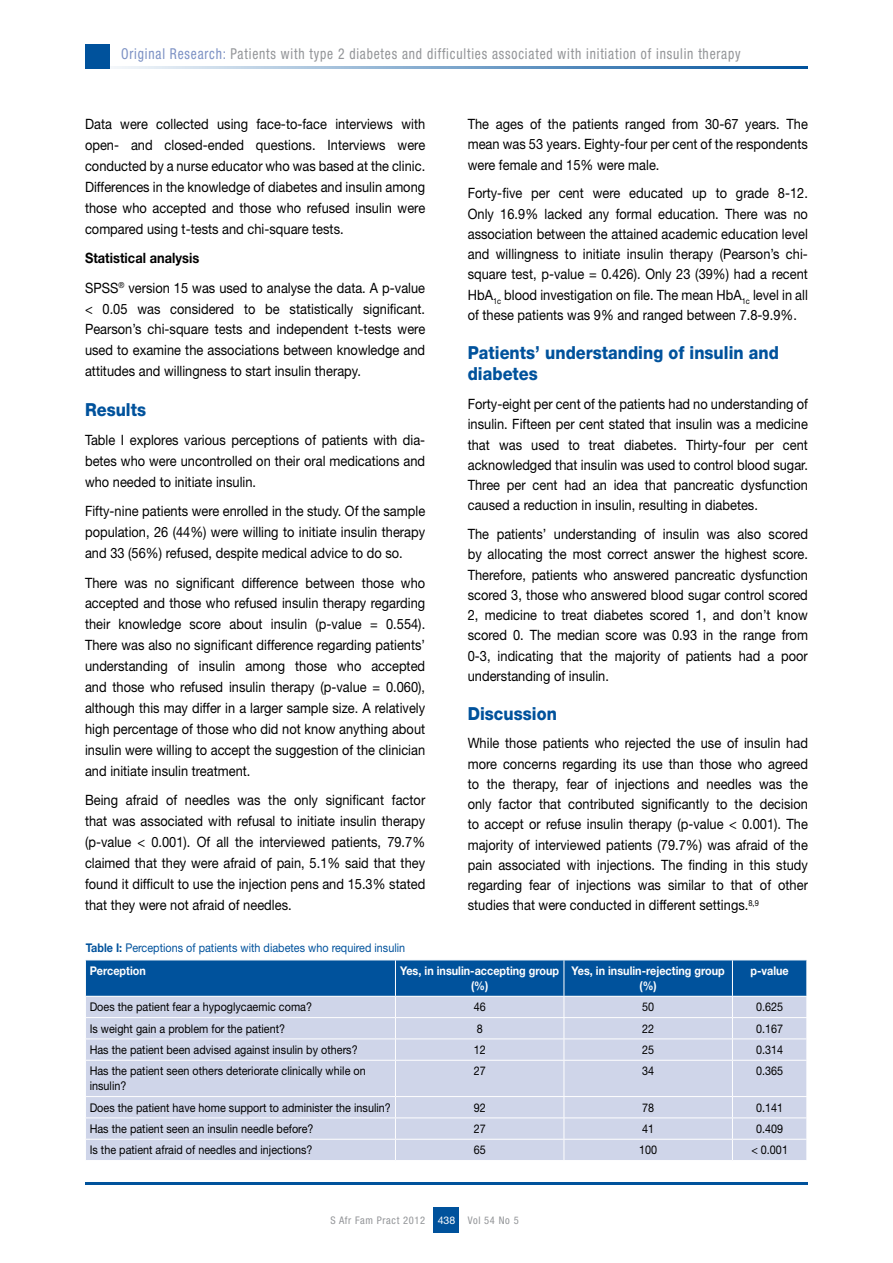
<style>
.page{position:relative;width:893px;height:1263px;background:#fff}
.page>*{position:absolute;margin:0;border:0;box-sizing:border-box;transform-origin:0 0}
.t1{font:800 18px/21.8px "Helvetica Neue LT Std";color:#00529c;scale:.9 1}
.t2{font:condensed 15px "Helvetica Neue LT Std";letter-spacing:.06em;color:#939598;scale:.9 1}
.t3{font:14.25px/20.2px "Helvetica Neue LT Std";color:#000;text-align:justify;scale:.9 1}
.t4{font:12px/15px "Helvetica Neue LT Std";color:#000;scale:.9 1}
.t5{font:700 12px/15px "Helvetica Neue LT Std";color:#fff;text-align:center;scale:.9 1}
.t6{font:12px/23.2px "Helvetica Neue LT Std";color:#00529c;scale:.9 1}
.t7{font:condensed 10.5px "Helvetica Neue LT Std";letter-spacing:.06em;color:#939598}
.s1{color:#7c91c4}
.s2{font-weight:700}
.s3{font-weight:700;color:#fff}
.s4{font-stretch:normal;color:#fff}
</style>
<div class="page">
<hr style="left:85px;top:66px;width:723px;height:2px;background:#00529c">
<div style="left:85px;top:44px;width:24px;height:24px;background:#00529c"></div>
<div style="left:434px;top:1208px;width:25px;height:25px;background:#00529c"></div>
<hr style="left:85px;top:1182px;width:723px;height:2px;background:#00529c">
<div style="left:86px;top:1061px;width:720px;height:99px;background:#cfd5e9"></div>
<svg style="left:85px;top:960px;width:722px;height:100px;background:#88a8ce"></svg>
<hr style="left:395px;top:1060px;width:1px;height:36px;background:#fff">
<hr style="left:564px;top:1060px;width:1px;height:36px;background:#fff">
<hr style="left:732px;top:1060px;width:1px;height:36px;background:#fff">
<hr style="left:85px;top:1096px;width:310px;height:1px;background:#fff">
<hr style="left:395px;top:1096px;width:169px;height:1px;background:#fff">
<hr style="left:564px;top:1096px;width:168px;height:1px;background:#fff">
<hr style="left:732px;top:1096px;width:75px;height:1px;background:#fff">
<hr style="left:85px;top:1117px;width:310px;height:1px;background:#fff">
<hr style="left:395px;top:1117px;width:169px;height:1px;background:#fff">
<hr style="left:564px;top:1117px;width:168px;height:1px;background:#fff">
<hr style="left:732px;top:1117px;width:75px;height:1px;background:#fff">
<hr style="left:85px;top:1139px;width:310px;height:1px;background:#fff">
<hr style="left:395px;top:1139px;width:169px;height:1px;background:#fff">
<svg style="left:395px;top:1097px;width:1px;height:63px"></svg>
<hr style="left:564px;top:1139px;width:168px;height:1px;background:#fff">
<svg style="left:564px;top:1097px;width:1px;height:63px"></svg>
<hr style="left:732px;top:1139px;width:75px;height:1px;background:#fff">
<svg style="left:732px;top:1097px;width:1px;height:63px"></svg>
<svg style="left:806px;top:1097px;width:1px;height:63px"></svg>
<p class="t2" style="left:121px;top:45px;width:690px"><span class="s1">Original Research:</span> Patients with type 2 diabetes and difficulties associated with initiation of insulin therapy</p>
<p class="t3" style="left:85px;top:114px;width:379px;line-height:20.9px">Data were collected using face-to-face interviews with open- and closed-ended questions. Interviews were conducted by a nurse educator who was based at the clinic.<br>Differences in the knowledge of diabetes and insulin among those who accepted and those who refused insulin were compared using t-tests and chi-square tests.</p>
<p class="t3" style="left:85px;top:243px;width:379px;line-height:29.4px"><span class="s2">Statistical analysis<br></span>SPSS<sup>®</sup> version 15 was used to analyse the data. A p-value</p>
<p class="t3" style="left:85px;top:298px;width:379px;line-height:20.9px">&lt; 0.05 was considered to be statistically significant.<br>Pearson’s chi-square tests and independent t-tests were used to examine the associations between knowledge and attitudes and willingness to start insulin therapy.</p>
<p class="t1" style="left:85px;top:398px;width:69px">Results</p>
<p class="t3" style="left:85px;top:429px;width:379px;line-height:20.9px">Table I explores various perceptions of patients with dia&shy;betes who were uncontrolled on their oral medications and who needed to initiate insulin.</p>
<p class="t3" style="left:85px;top:501px;width:379px;line-height:20.9px">Fifty-nine patients were enrolled in the study. Of the sample population, 26 (44%) were willing to initiate insulin therapy and 33 (56%) refused, despite medical advice to do so.</p>
<p class="t3" style="left:85px;top:572px;width:379px;line-height:20.9px">There was no significant difference between those who accepted and those who refused insulin therapy regarding their knowledge score about insulin (p-value = 0.554).<br>There was also no significant difference regarding patients’ understanding of insulin among those who accepted and those who refused insulin therapy (p-value = 0.060), although this may differ in a larger sample size. A relatively high percentage of those who did not know anything about insulin were willing to accept the suggestion of the clinician and initiate insulin treatment.</p>
<p class="t3" style="left:85px;top:789px;width:380px;line-height:20.9px">Being afraid of needles was the only significant factor that was associated with refusal to initiate insulin therapy (p-value &lt; 0.001). Of all the interviewed patients, 79.7% claimed that they were afraid of pain, 5.1% said that they found it difficult to use the injection pens and 15.3% stated that they were not afraid of needles.</p>
<p class="t3" style="left:468px;top:114px;width:379px">The ages of the patients ranged from 30-67 years. The mean was 53 years. Eighty-four per cent of the respondents were female and 15% were male.</p>
<p class="t3" style="left:468px;top:183px;width:379px">Forty-five per cent were educated up to grade 8-12.<br>Only 16.9% lacked any formal education. There was no association between the attained academic education level and willingness to initiate insulin therapy (Pearson’s chi&shy;square test, p-value = 0.426). Only 23 (39%) had a recent HbA<sub>1c</sub> blood investigation on file. The mean HbA<sub>1c</sub> level in all of these patients was 9% and ranged between 7.8-9.9%.</p>
<p class="t1" style="left:468px;top:341px;width:347px">Patients’ understanding of insulin and diabetes</p>
<p class="t3" style="left:468px;top:394px;width:379px">Forty-eight per cent of the patients had no understanding of insulin. Fifteen per cent stated that insulin was a medicine that was used to treat diabetes. Thirty-four per cent acknowledged that insulin was used to control blood sugar.<br>Three per cent had an idea that pancreatic dysfunction caused a reduction in insulin, resulting in diabetes.</p>
<p class="t3" style="left:468px;top:524px;width:379px">The patients’ understanding of insulin was also scored by allocating the most correct answer the highest score.<br>Therefore, patients who answered pancreatic dysfunction scored 3, those who answered blood sugar control scored 2, medicine to treat diabetes scored 1, and don’t know scored 0. The median score was 0.93 in the range from 0-3, indicating that the majority of patients had a poor understanding of insulin.</p>
<p class="t1" style="left:468px;top:702px;width:101px">Discussion</p>
<p class="t3" style="left:468px;top:733px;width:380px">While those patients who rejected the use of insulin had more concerns regarding its use than those who agreed to the therapy, fear of injections and needles was the only factor that contributed significantly to the decision to accept or refuse insulin therapy (p-value &lt; 0.001). The majority of interviewed patients (79.7%) was afraid of the pain associated with injections. The finding in this study regarding fear of injections was similar to that of other studies that were conducted in different settings.<sup>8,9</sup></p>
<p class="t6" style="left:90px;top:935px;width:352px;text-indent:-4px"><span class="s2">Table I:</span> Perceptions of patients with diabetes who required insulin<br><span class="s3">Perception</span></p>
<p class="t5" style="left:400px;top:963px;width:178px">Yes, in insulin-accepting group (%)</p>
<p class="t5" style="left:572px;top:963px;width:172px">Yes, in insulin-rejecting group (%)</p>
<p class="t5" style="left:750px;top:963px;width:44px">p-value</p>
<p class="t4" style="left:90px;top:999px;width:249px">Does the patient fear a hypoglycaemic coma?</p>
<p class="t4" style="left:474px;top:999px;width:15px">46</p>
<p class="t4" style="left:642px;top:999px;width:15px">50</p>
<p class="t4" style="left:756px;top:999px;width:32px">0.625</p>
<p class="t4" style="left:90px;top:1020px;width:219px">Is weight gain a problem for the patient?</p>
<p class="t4" style="left:477px;top:1020px;width:8px">8</p>
<p class="t4" style="left:642px;top:1020px;width:15px">22</p>
<p class="t4" style="left:756px;top:1020px;width:32px">0.167</p>
<p class="t4" style="left:90px;top:1042px;width:299px">Has the patient been advised against insulin by others?</p>
<p class="t4" style="left:474px;top:1042px;width:15px">12</p>
<p class="t4" style="left:642px;top:1042px;width:15px">25</p>
<p class="t4" style="left:756px;top:1042px;width:32px">0.314</p>
<p class="t4" style="left:90px;top:1063px;width:308px">Has the patient seen others deteriorate clinically while on insulin?</p>
<p class="t4" style="left:474px;top:1063px;width:15px">27</p>
<p class="t4" style="left:642px;top:1063px;width:15px">34</p>
<p class="t4" style="left:756px;top:1063px;width:32px">0.365</p>
<p class="t4" style="left:90px;top:1099px;width:336px">Does the patient have home support to administer the insulin?</p>
<p class="t4" style="left:474px;top:1099px;width:15px">92</p>
<p class="t4" style="left:642px;top:1099px;width:15px">78</p>
<p class="t4" style="left:756px;top:1099px;width:32px">0.141</p>
<p class="t4" style="left:90px;top:1121px;width:250px">Has the patient seen an insulin needle before?</p>
<p class="t4" style="left:474px;top:1121px;width:15px">27</p>
<p class="t4" style="left:642px;top:1121px;width:15px">41</p>
<p class="t4" style="left:756px;top:1121px;width:32px">0.409</p>
<p class="t4" style="left:90px;top:1142px;width:249px">Is the patient afraid of needles and injections?</p>
<p class="t4" style="left:474px;top:1142px;width:15px">65</p>
<p class="t4" style="left:639px;top:1142px;width:22px">100</p>
<p class="t4" style="left:751px;top:1142px;width:42px">&lt; 0.001</p>
<p class="t7" style="left:330px;top:1214px;width:190px">S Afr Fam Pract 2012 <span class="s4">438</span> Vol 54 No 5</p>
</div>
